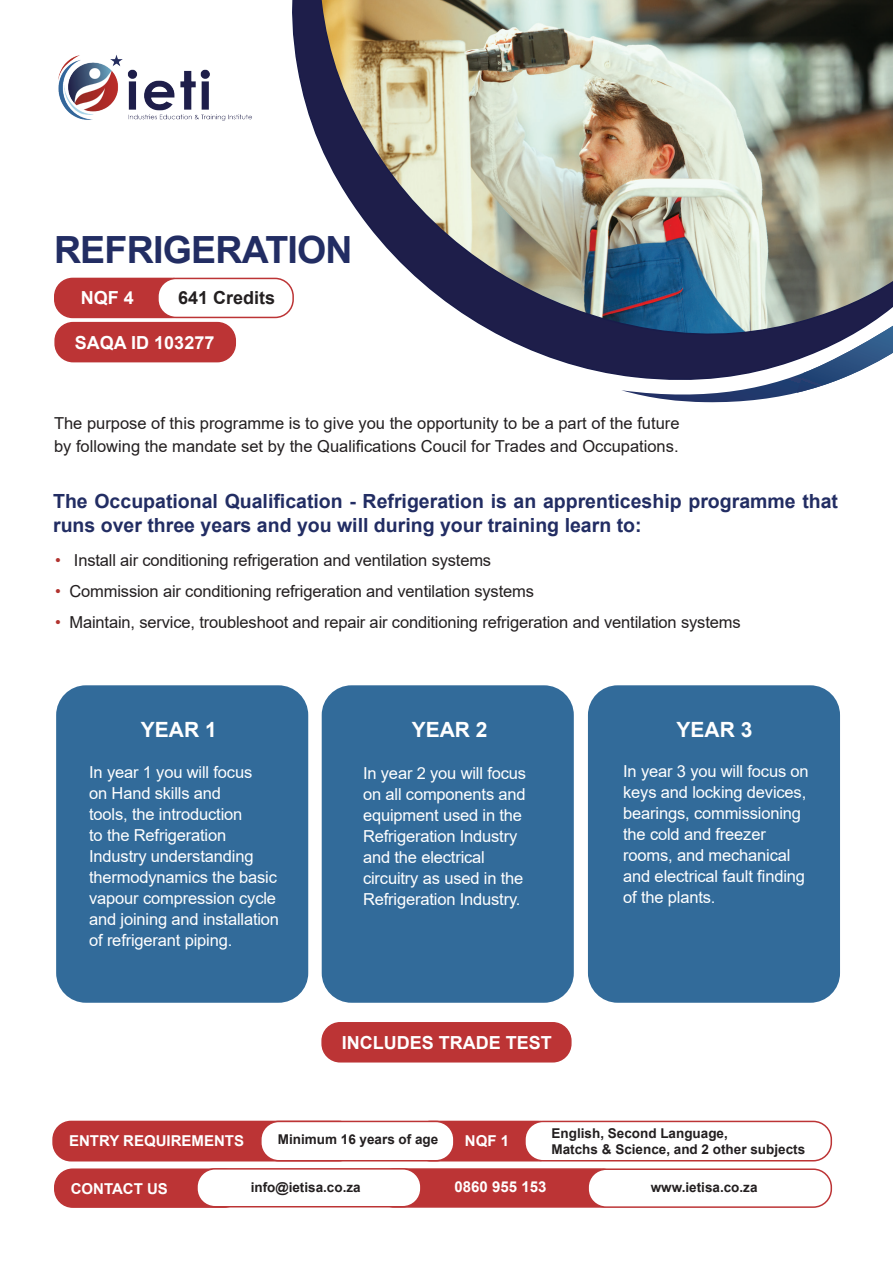
<style>
.page{position:relative;width:893px;height:1263px;background:#fff}
.page>*{position:absolute;margin:0;border:0;box-sizing:border-box;transform-origin:0 0}
.t1{font:700 37.5px "Arial";letter-spacing:-.02em;color:#222d63}
.t2{font:700 21px "Arial";color:#fff}
.t3{font:700 19.5px/24px "Arial";color:#222d63}
.t4{font:700 18px "Arial";color:#fff}
.t5{font:700 18px "Arial";color:#231f20}
.t6{font:16.5px/21px "Arial";letter-spacing:-.01em;color:#fff}
.t7{font:16.5px/22.5px "Arial";letter-spacing:-.01em;color:#231f20}
.t8{font:700 15px "Arial";color:#fff}
.t9{font:700 13.5px/16.2px "Arial";color:#231f20}
.s1{color:#b2332f}
</style>
<div class="page">
<div style="left:588px;top:685px;width:252px;height:318px;background:#326b9a;border-radius:30px"></div>
<div style="left:322px;top:685px;width:252px;height:318px;background:#326b9a;border-radius:30px"></div>
<div style="left:56px;top:685px;width:252px;height:318px;background:#326b9a;border-radius:30px"></div>
<div style="left:413px;top:1121px;width:143px;height:40px;background:#bc3435;border-radius:18px"></div>
<div style="left:412px;top:1121px;width:145px;height:40px;border:2px solid #bc3435;border-radius:18px"></div>
<img style="left:58px;top:55px;width:178px;height:66px">
<img style="left:287px;top:0;width:606px;height:376px">
<svg style="left:621px;top:326px;width:272px;height:77px"></svg>
<div style="left:55px;top:278px;width:135px;height:39px;background:#bc3435;border-radius:18px"></div>
<div style="left:54px;top:278px;width:137px;height:40px;border:2px solid #bc3435;border-radius:18px"></div>
<div style="left:158px;top:278px;width:135px;height:39px;background:#fff;border-radius:18px"></div>
<div style="left:157px;top:278px;width:137px;height:40px;border:2px solid #bc3435;border-radius:18px"></div>
<div style="left:55px;top:323px;width:180px;height:39px;background:#bc3435;border-radius:18px"></div>
<div style="left:54px;top:322px;width:182px;height:40px;border:2px solid #bc3435;border-radius:18px"></div>
<div style="left:53px;top:1121px;width:304px;height:40px;background:#bc3435;border-radius:18px"></div>
<div style="left:52px;top:1121px;width:305px;height:40px;border:2px solid #bc3435;border-radius:18px"></div>
<div style="left:261px;top:1121px;width:193px;height:40px;background:#fff;border-radius:18px"></div>
<div style="left:260px;top:1121px;width:195px;height:40px;border:2px solid #bc3435;border-radius:18px"></div>
<div style="left:525px;top:1121px;width:306px;height:40px;background:#fff;border-radius:18px"></div>
<div style="left:524px;top:1121px;width:308px;height:40px;border:2px solid #bc3435;border-radius:18px"></div>
<div style="left:376px;top:1169px;width:244px;height:38px;background:#bc3435;border-radius:18px"></div>
<div style="left:376px;top:1168px;width:244px;height:40px;border:2px solid #bc3435;border-radius:18px"></div>
<div style="left:55px;top:1169px;width:187px;height:38px;background:#bc3435;border-radius:18px"></div>
<div style="left:54px;top:1168px;width:189px;height:40px;border:2px solid #bc3435;border-radius:18px"></div>
<div style="left:197px;top:1169px;width:224px;height:38px;background:#fff;border-radius:18px"></div>
<div style="left:196px;top:1168px;width:226px;height:39px;border:2px solid #bc3435;border-radius:18px"></div>
<div style="left:588px;top:1169px;width:243px;height:38px;background:#fff;border-radius:18px"></div>
<div style="left:587px;top:1168px;width:245px;height:40px;border:2px solid #bc3435;border-radius:18px"></div>
<div style="left:322px;top:1023px;width:249px;height:39px;background:#bc3435;border-radius:18px"></div>
<div style="left:321px;top:1022px;width:251px;height:40px;border:2px solid #bc3435;border-radius:18px"></div>
<h1 class="t1" style="left:54px;top:224px;width:300px">REFRIGERATION</h1>
<p class="t4" style="left:81px;top:285px;width:55px">NQF 4</p>
<p class="t5" style="left:178px;top:285px;width:99px">641 Credits</p>
<p class="t4" style="left:75px;top:329px;width:141px">SAQA ID 103277</p>
<p class="t7" style="left:54px;top:412px;width:627px">The purpose of this programme is to give you the opportunity to be a part of the future by following the mandate set by the Qualifications Coucil for Trades and Occupations.</p>
<p class="t3" style="left:53px;top:489px;width:786px">The Occupational Qualification - Refrigeration is an apprenticeship programme that runs over three years and you will during your training learn to:</p>
<p class="t7" style="left:55px;top:549px;width:438px"><span class="s1">•</span> Install air conditioning refrigeration and ventilation systems</p>
<p class="t7" style="left:55px;top:580px;width:480px"><span class="s1">•</span> Commission air conditioning refrigeration and ventilation systems</p>
<p class="t7" style="left:55px;top:610px;width:687px"><span class="s1">•</span> Maintain, service, troubleshoot and repair air conditioning refrigeration and ventilation systems</p>
<p class="t2" style="left:141px;top:715px;width:77px">YEAR 1</p>
<p class="t2" style="left:412px;top:715px;width:77px">YEAR 2</p>
<p class="t2" style="left:676px;top:715px;width:77px">YEAR 3</p>
<p class="t6" style="left:89px;top:761px;width:191px">In year 1 you will focus<br>on Hand skills and<br>tools, the introduction<br>to the Refrigeration<br>Industry understanding thermodynamics the basic vapour compression cycle and joining and installation of refrigerant piping.</p>
<p class="t6" style="left:363px;top:763px;width:165px">In year 2 you will focus on all components and equipment used in the<br>Refrigeration Industry and the electrical circuitry as used in the<br>Refrigeration Industry.</p>
<p class="t6" style="left:623px;top:761px;width:187px">In year 3 you will focus on keys and locking devices, bearings, commissioning the cold and freezer rooms, and mechanical and electrical fault finding of the plants.</p>
<p class="t4" style="left:342px;top:1030px;width:212px">INCLUDES TRADE TEST</p>
<p class="t8" style="left:69px;top:1130px;width:177px">ENTRY REQUIREMENTS</p>
<p class="t9" style="left:278px;top:1131px;width:162px">Minimum 16 years of age</p>
<p class="t8" style="left:465px;top:1130px;width:46px">NQF 1</p>
<p class="t9" style="left:552px;top:1125px;width:255px">English, Second Language,<br>Matchs &amp; Science, and 2 other subjects</p>
<p class="t8" style="left:71px;top:1178px;width:99px">CONTACT US</p>
<p class="t9" style="left:251px;top:1179px;width:111px">info@ietisa.co.za</p>
<p class="t8" style="left:455px;top:1177px;width:93px">0860 955 153</p>
<p class="t9" style="left:651px;top:1179px;width:108px">www.ietisa.co.za</p>
</div>
